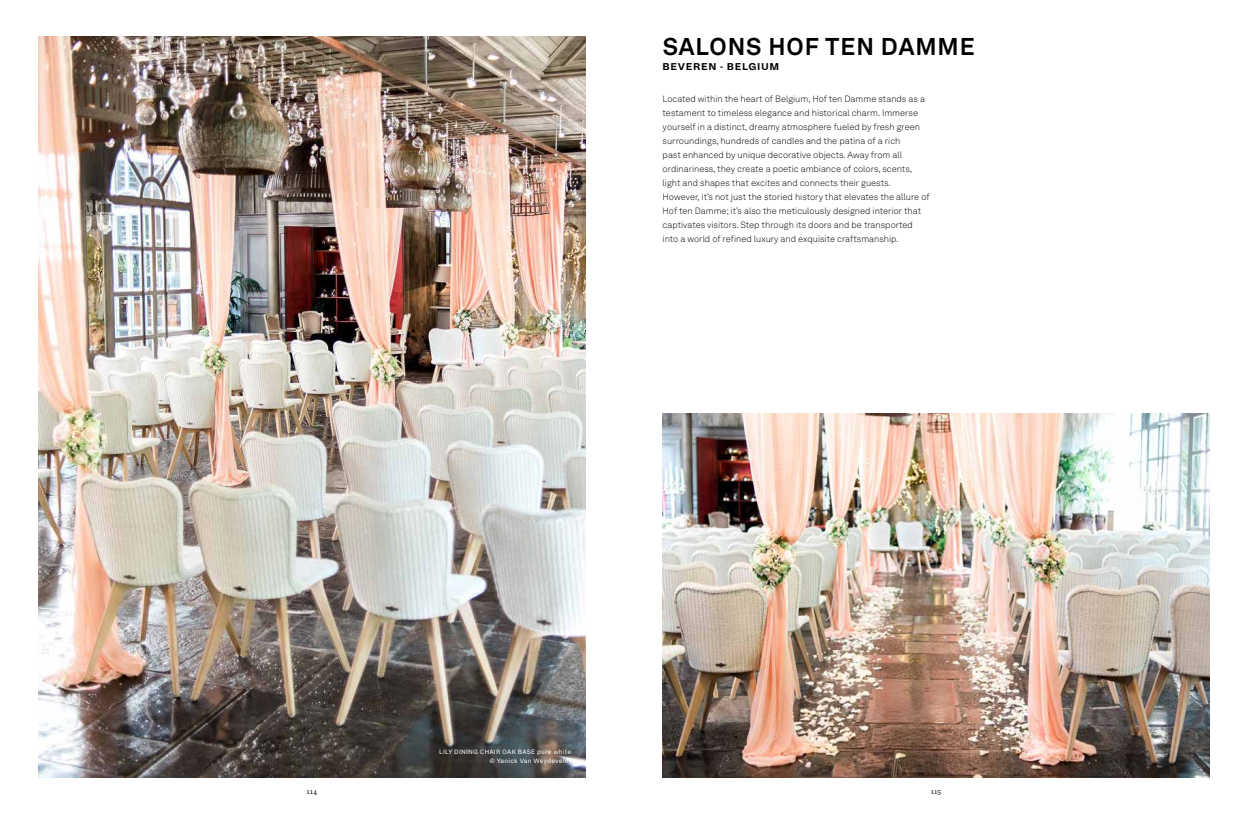
<style>
.page{position:relative;width:1248px;height:814px;background:#fff}
.page>*{position:absolute;margin:0;border:0;box-sizing:border-box;transform-origin:0 0}
.t1{font:700 24px "Akkurat LL";letter-spacing:.04em;color:#000}
.t2{font:700 11px "Dia";letter-spacing:.05em;color:#000}
.t3{font:300 9px/14px "Akkurat LL";color:#000}
.t4{font:8px "Bely";color:#000}
.t5{font:7px/9.1px "Dia";letter-spacing:.03em;color:#fff;text-align:right}
</style>
<div class="page">
<img style="left:662px;top:414px;width:547px;height:363px">
<img style="left:39px;top:36px;width:546px;height:741px">
<h1 class="t1" style="left:662px;top:27px;width:313px">SALONS HOF TEN DAMME</h1>
<p class="t2" style="left:662px;top:60px;width:118px">BEVEREN - BELGIUM</p>
<p class="t3" style="left:662px;top:91px;width:268px">Located within the heart of Belgium, Hof ten Damme stands as a testament to timeless elegance and historical charm. Immerse yourself in a distinct, dreamy atmosphere fueled by fresh green surroundings, hundreds of candles and the patina of a rich<br>past enhanced by unique decorative objects. Away from all ordinariness, they create a poetic ambiance of colors, scents, light and shapes that excites and connects their guests.<br>However, it’s not just the storied history that elevates the allure of Hof ten Damme; it’s also the meticulously designed interior that captivates visitors. Step through its doors and be transported into a world of refined luxury and exquisite craftsmanship.</p>
<p class="t5" style="left:439px;top:747px;width:133px">LILY DINING CHAIR OAK BASE pure white © Yanick Van Weydeveldt</p>
<p class="t4" style="left:306px;top:785px;width:12px">114</p>
<p class="t4" style="left:930px;top:785px;width:12px">115</p>
</div>
